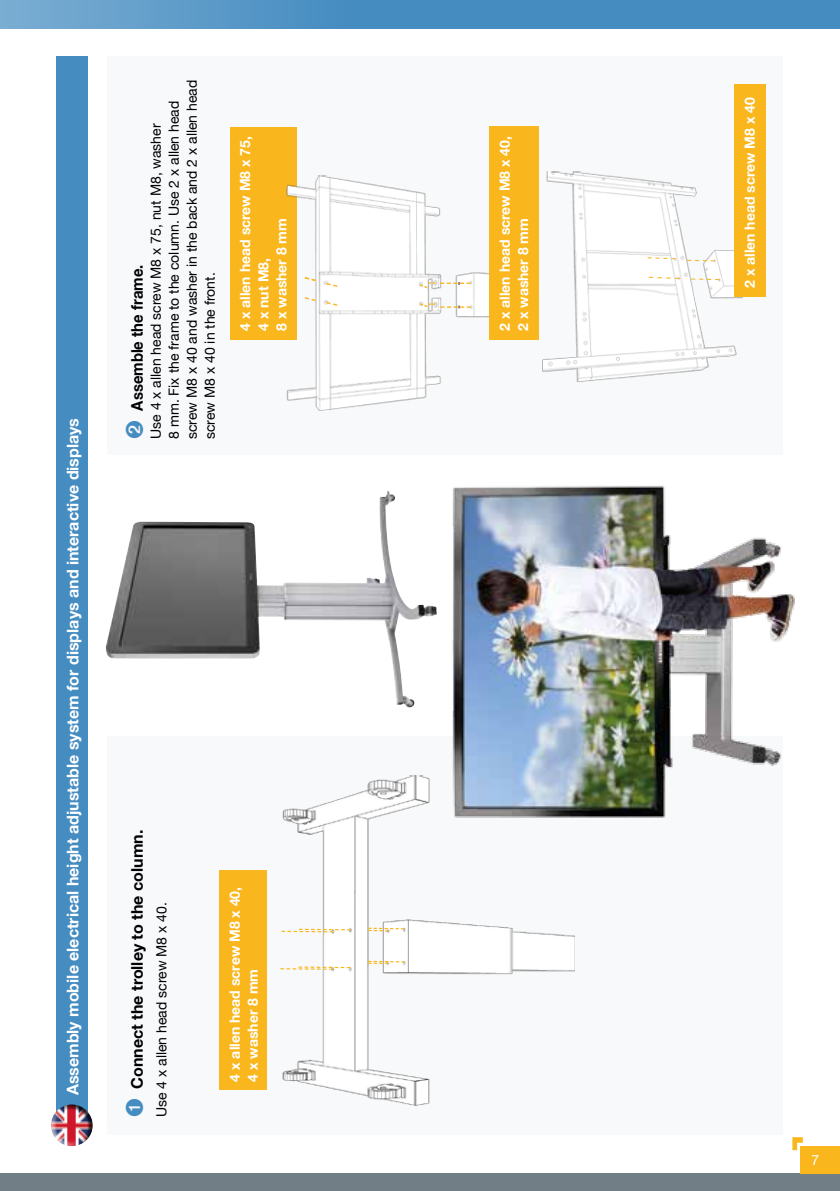
<style>
.page{position:relative;width:840px;height:1191px;background:#fff}
.page>*{position:absolute;margin:0;border:0;box-sizing:border-box;transform-origin:0 0}
.t1{font:700 16px "Helvetica Neue";color:#fff}
.t2{font:700 16px "Helvetica Neue";color:#000}
.t3{font:700 16px "Helvetica Neue";color:#000;scale:.93 1}
.t4{font:14px/18px "Helvetica Neue";color:#000}
.t5{font:700 14px/18px "Helvetica Neue";color:#fff}
.t6{font:14px "Helvetica Neue";color:#fff}
.s1{color:#458cc1}
</style>
<div class="page">
<div style="left:0;top:1174px;width:839px;height:17px;background:#717e86"></div>
<div style="left:799px;top:1146px;width:40px;height:28px;background:#fab71d"></div>
<svg style="left:792px;top:1137px;width:10px;height:13px"></svg>
<svg style="left:0;top:0;width:839px;height:28px;background:#5092c4"></svg>
<div style="left:801px;top:1148px;width:27px;height:19px;background:#fab71d"></div>
<div style="left:107px;top:57px;width:675px;height:398px;background:#f8f9fa"></div>
<div style="left:107px;top:735px;width:675px;height:399px;background:#f8f9fa"></div>
<div style="left:56px;top:57px;width:32px;height:1078px;background:#458cc1"></div>
<div style="left:54px;top:1108px;width:63px;height:62px;background:#fff"></div>
<div style="left:47px;top:1102px;width:38px;height:44px;background:#fff;opacity:.75"></div>
<div style="left:58px;top:1101px;width:35px;height:45px;background:#000;opacity:.75"></div>
<div style="left:219px;top:870px;width:47px;height:220px;background:#fab71d"></div>
<img style="left:452px;top:486px;width:343px;height:332px">
<img style="left:105px;top:491px;width:331px;height:216px">
<img style="left:282px;top:775px;width:292px;height:330px">
<svg style="left:281px;top:928px;width:69px;height:4px"></svg>
<svg style="left:280px;top:966px;width:70px;height:3px"></svg>
<svg style="left:368px;top:927px;width:36px;height:4px"></svg>
<svg style="left:368px;top:960px;width:36px;height:4px"></svg>
<div style="left:230px;top:127px;width:66px;height:213px;background:#fab71d"></div>
<img style="left:286px;top:176px;width:203px;height:234px">
<svg style="left:324px;top:282px;width:15px;height:6px"></svg>
<svg style="left:324px;top:301px;width:15px;height:6px"></svg>
<svg style="left:303px;top:276px;width:14px;height:6px"></svg>
<svg style="left:303px;top:296px;width:14px;height:6px"></svg>
<svg style="left:418px;top:282px;width:52px;height:7px"></svg>
<svg style="left:418px;top:302px;width:52px;height:6px"></svg>
<div style="left:489px;top:127px;width:49px;height:213px;background:#fab71d"></div>
<img style="left:542px;top:171px;width:200px;height:211px">
<svg style="left:691px;top:278px;width:27px;height:2px"></svg>
<svg style="left:686px;top:260px;width:28px;height:1px"></svg>
<svg style="left:647px;top:276px;width:33px;height:3px"></svg>
<svg style="left:646px;top:257px;width:30px;height:3px"></svg>
<div style="left:734px;top:84px;width:31px;height:213px;background:#fab71d"></div>
<p class="t1" style="left:63px;top:1095px;width:679px;rotate:-90deg">Assembly mobile electrical height adjustable system for displays and interactive displays</p>
<p class="t4" style="left:147px;top:439px;width:361px;rotate:-90deg">Use 4 x allen head screw M8 x 75, nut M8, washer<br>8 mm. Fix the frame to the column. Use 2 x allen head screw M8 x 40 and washer in the back and 2 x allen head screw M8 x 40 in the front.</p>
<p class="t3" style="left:127px;top:439px;width:189px;rotate:-90deg"><span class="s1">➋</span> Assemble the frame.</p>
<p class="t5" style="left:236px;top:331px;width:196px;rotate:-90deg">4 x allen head screw M8 x 75,<br>4 x nut M8,<br>8 x washer 8 mm</p>
<p class="t5" style="left:495px;top:331px;width:196px;rotate:-90deg">2 x allen head screw M8 x 40,<br>2 x washer 8 mm</p>
<p class="t2" style="left:127px;top:1117px;width:289px;rotate:-90deg"><span class="s1">➊</span> Connect the trolley to the column.</p>
<p class="t4" style="left:152px;top:1117px;width:216px;rotate:-90deg">Use 4 x allen head screw M8 x 40.</p>
<p class="t5" style="left:225px;top:1081px;width:196px;rotate:-90deg">4 x allen head screw M8 x 40,<br>4 x washer 8 mm</p>
<p class="t5" style="left:740px;top:288px;width:192px;rotate:-90deg">2 x allen head screw M8 x 40</p>
<p class="t6" style="left:811px;top:1151px;width:9px">7</p>
</div>
